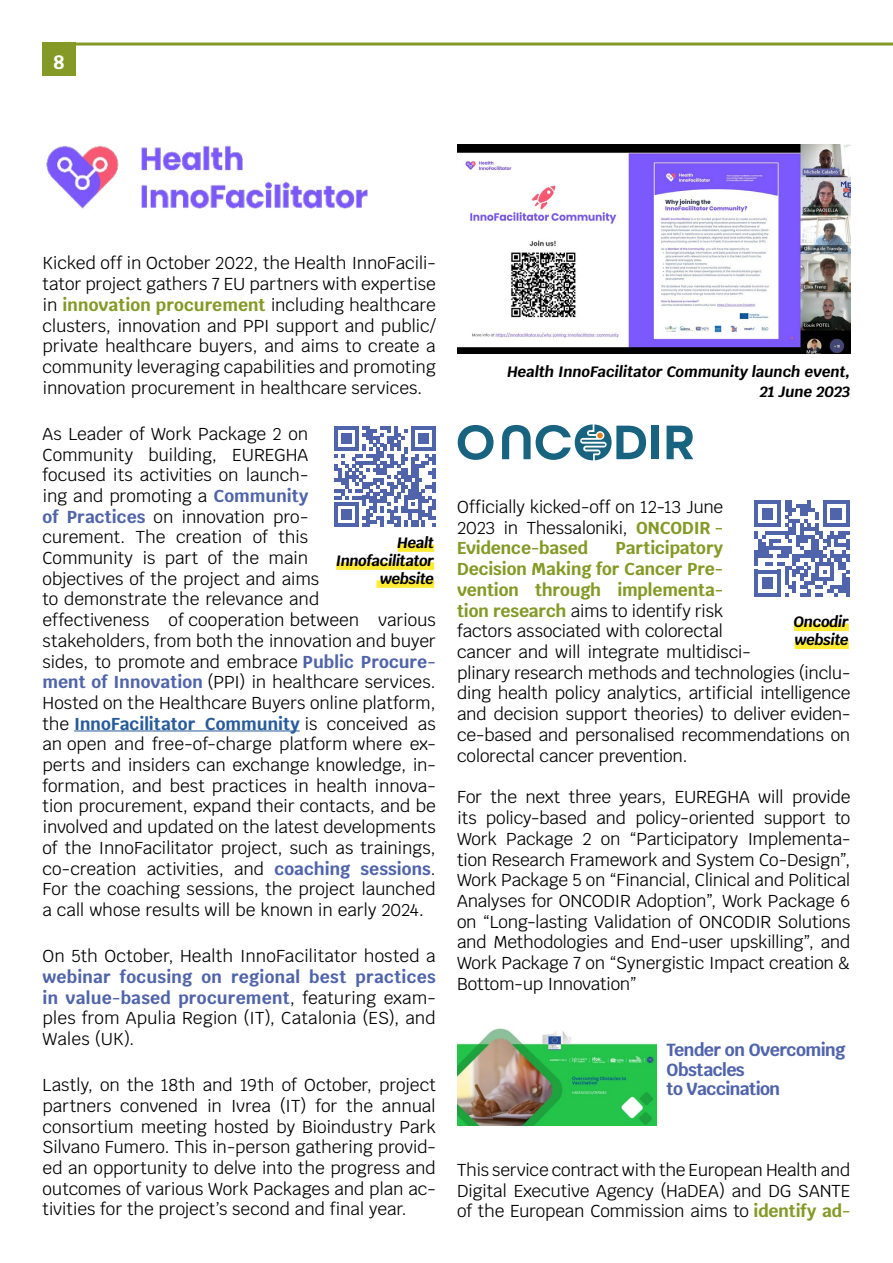
<style>
.page{position:relative;width:893px;height:1263px;background:#fff}
.page>*{position:absolute;margin:0;border:0;box-sizing:border-box;transform-origin:0 0}
.t1{font:700 19.5px "Krub";color:#fff}
.t2{font:700 17.55px/19.5px "Krub";letter-spacing:-.035em;color:#5064ab}
.t3{font:17.25px/20.7px "Krub";letter-spacing:-.01em;color:#000;text-align:justify}
.t4{font:italic 700 15px/18px "Krub";letter-spacing:-.01em;color:#000;text-align:right}
.s1{font-weight:700;color:#849926}
.s2{font-weight:700;color:#5064ab}
.s3{font-weight:700;color:#275b9b}
</style>
<div class="page">
<hr style="left:74px;top:730px;width:226px;height:1px;background:#275b9b">
<div style="left:43px;top:43px;width:33px;height:33px;background:#849926"></div>
<hr style="left:43px;top:43px;width:850px;height:3px;background:#849926">
<img style="left:457px;top:144px;width:394px;height:209px">
<div style="left:794px;top:623px;width:55px;height:8px;background:#ffeb33"></div>
<div style="left:795px;top:641px;width:54px;height:8px;background:#ffeb33"></div>
<svg style="left:754px;top:500px;width:95px;height:97px"></svg>
<div style="left:398px;top:544px;width:36px;height:8px;background:#ffeb33"></div>
<div style="left:336px;top:562px;width:98px;height:8px;background:#ffeb33"></div>
<div style="left:376px;top:580px;width:58px;height:8px;background:#ffeb33"></div>
<svg style="left:335px;top:426px;width:101px;height:101px"></svg>
<img style="left:46px;top:145px;width:322px;height:64px">
<img style="left:457px;top:1028px;width:199px;height:98px">
<svg style="left:458px;top:425px;width:35px;height:35px"></svg>
<div style="left:652px;top:426px;width:7px;height:33px;background:#186480"></div>
<svg style="left:667px;top:426px;width:26px;height:33px"></svg>
<svg style="left:502px;top:424px;width:144px;height:36px"></svg>
<p class="t1" style="left:54px;top:51px;width:12px">8</p>
<p class="t3" style="left:43px;top:253px;width:395px">Kicked off in October 2022, the Health InnoFacili&shy;tator project gathers 7 EU partners with expertise in <span class="s1">innovation procurement</span> including healthcare clusters, innovation and PPI support and public/ private healthcare buyers, and aims to create a community leveraging capabilities and promoting innovation procurement in healthcare services.</p>
<p class="t3" style="left:43px;top:423px;width:395px;text-align:left">As Leader of Work Package 2 on<br>Community building, EUREGHA<br>focused its activities on launch-<br>ing and promoting a <span class="s2">Community<br>of Practices</span> on innovation pro-<br>curement. The creation of this<br>Community is part of the main<br>objectives of the project and aims<br>to demonstrate the relevance and<br>effectiveness of cooperation between various stakeholders, from both the innovation and buyer sides, to promote and embrace <span class="s2">Public Procure&shy;ment of Innovation</span> (PPI) in healthcare services.<br>Hosted on the Healthcare Buyers online platform, the <span class="s3">InnoFacilitator Community</span> is conceived as an open and free-of-charge platform where ex&shy;perts and insiders can exchange knowledge, in&shy;formation, and best practices in health innova&shy;tion procurement, expand their contacts, and be involved and updated on the latest developments of the InnoFacilitator project, such as trainings, co-creation activities, and <span class="s2">coaching sessions</span>.<br>For the coaching sessions, the project launched a call whose results will be known in early 2024.</p>
<p class="t3" style="left:43px;top:946px;width:395px">On 5th October, Health InnoFacilitator hosted a</p>
<p class="t3" style="left:43px;top:966px;width:395px"><span class="s2">webinar focusing on regional best practices in value-based procurement</span>, featuring exam&shy;ples from Apulia Region (IT), Catalonia (ES), and Wales (UK).</p>
<p class="t3" style="left:43px;top:1075px;width:395px">Lastly, on the 18th and 19th of October, project partners convened in Ivrea (IT) for the annual consortium meeting hosted by Bioindustry Park Silvano Fumero. This in-person gathering provid&shy;ed an opportunity to delve into the progress and outcomes of various Work Packages and plan ac&shy;tivities for the project’s second and final year.</p>
<p class="t4" style="left:336px;top:534px;width:100px">Healt<br>Innofacilitator website</p>
<p class="t4" style="left:507px;top:362px;width:344px;line-height:19.5px">Health InnoFacilitator Community launch event,<br>21 June 2023</p>
<p class="t3" style="left:457px;top:497px;width:268px">Officially kicked-off on 12-13 June 2023 in Thessaloniki, <span class="s1">ONCODIR - Evidence-based</span></p>
<p class="t3" style="left:457px;top:538px;width:395px;text-align:left;text-indent:158px"><span class="s1">Participatory<br>Decision Making for Cancer Pre-<br>vention through implementa-<br>tion research</span> aims to identify risk<br>factors associated with colorectal<br>cancer and will integrate multidisci-<br>plinary research methods and technologies (inclu&shy;ding health policy analytics, artificial intelligence and decision support theories) to deliver eviden&shy;ce-based and personalised recommendations on colorectal cancer prevention.</p>
<p class="t3" style="left:457px;top:787px;width:395px">For the next three years, EUREGHA will provide its policy-based and policy-oriented support to Work Package 2 on “Participatory Implementa&shy;tion Research Framework and System Co-Design”, Work Package 5 on “Financial, Clinical and Political Analyses for ONCODIR Adoption”, Work Package 6 on “Long-lasting Validation of ONCODIR Solutions and Methodologies and End-user upskilling”, and Work Package 7 on “Synergistic Impact creation &amp; Bottom-up Innovation”</p>
<p class="t4" style="left:794px;top:613px;width:56px;text-align:left">Oncodir website</p>
<p class="t2" style="left:666px;top:1040px;width:180px">Tender on Overcoming<br>Obstacles<br>to Vaccination</p>
<p class="t3" style="left:457px;top:1159px;width:395px">This service contract with the European Health and Digital Executive Agency (HaDEA) and DG SANTE of the European Commission aims to <span class="s1">identify ad-</span></p>
</div>
